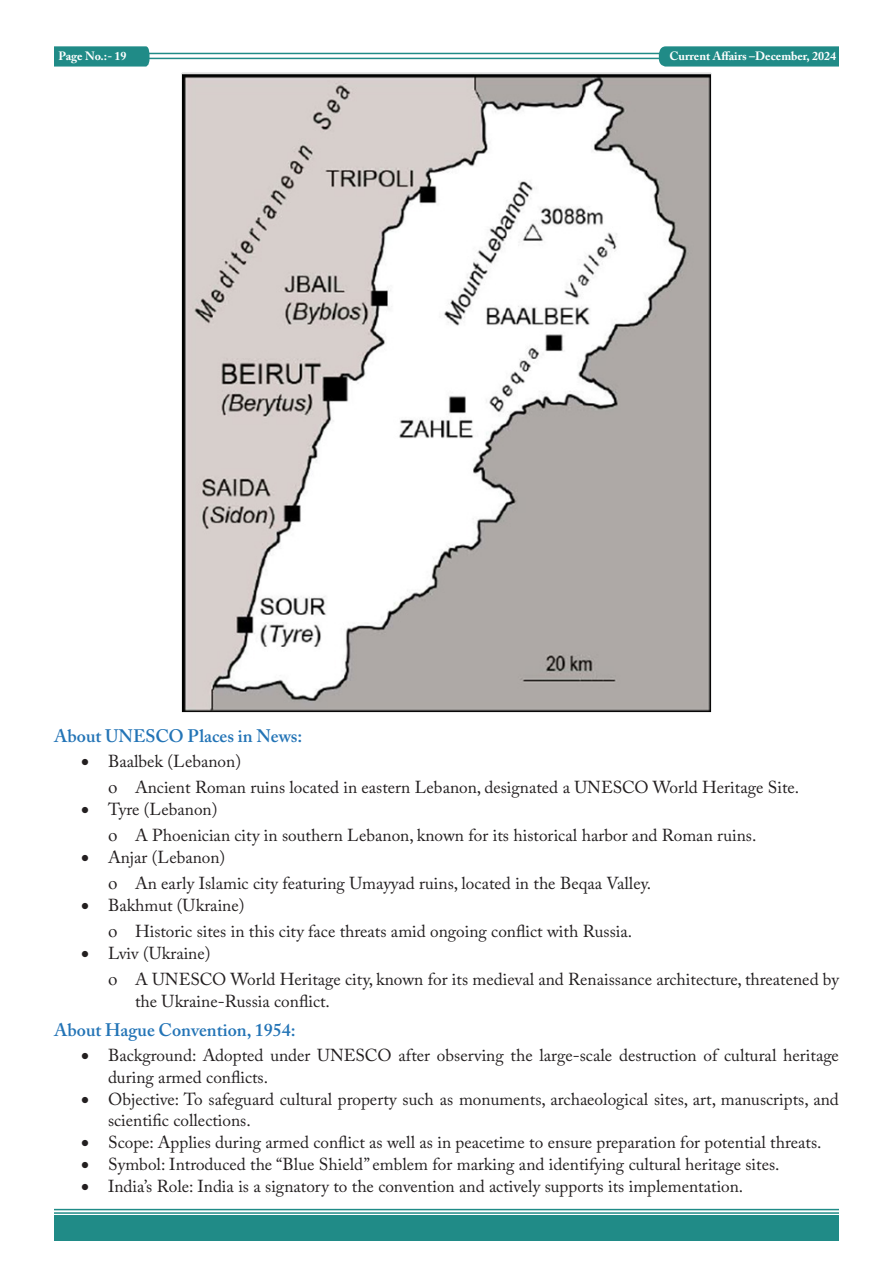
<style>
.page{position:relative;width:893px;height:1263px;background:#fff}
.page>*{position:absolute;margin:0;border:0;box-sizing:border-box;transform-origin:0 0}
.Sub_heading{font:600 18px "Adobe Caslon Pro";color:#2374b6}
.t1{font:17.25px/21.8px "Adobe Caslon Pro";color:#231f20}
.t2{font:700 12px "Adobe Caslon Pro";color:#fff}
</style>
<div class="page">
<hr style="left:148px;top:53px;width:691px;height:1px;background:#208b87">
<hr style="left:148px;top:58px;width:690px;height:1px;background:#208b87">
<svg style="left:54px;top:46px;width:96px;height:21px;background:#2a908c"></svg>
<svg style="left:659px;top:46px;width:180px;height:21px;background:#29908c"></svg>
<hr style="left:54px;top:1209px;width:785px;height:1px;background:#208b87">
<hr style="left:54px;top:1212px;width:785px;height:2px;background:#208b87">
<div style="left:54px;top:1215px;width:785px;height:26px;background:#208b87"></div>
<img style="left:182px;top:73px;width:530px;height:640px">
<p class="t2" style="left:59px;top:49px;width:70px">Page No.:- 19</p>
<p class="t2" style="left:669px;top:49px;width:168px">Current Affairs –December, 2024</p>
<p class="Sub_heading" style="left:54px;top:725px;width:250px">About UNESCO Places in News:</p>
<p class="t1" style="left:81px;top:750px;width:162px">• Baalbek (Lebanon)</p>
<p class="t1" style="left:108px;top:776px;width:693px">□ Ancient Roman ruins located in eastern Lebanon, designated a UNESCO World Heritage Site.</p>
<p class="t1" style="left:81px;top:798px;width:138px">• Tyre (Lebanon)</p>
<p class="t1" style="left:108px;top:824px;width:650px">□ A Phoenician city in southern Lebanon, known for its historical harbor and Roman ruins.</p>
<p class="t1" style="left:81px;top:846px;width:146px">• Anjar (Lebanon)</p>
<p class="t1" style="left:108px;top:872px;width:545px">□ An early Islamic city featuring Umayyad ruins, located in the Beqaa Valley.</p>
<p class="t1" style="left:81px;top:894px;width:165px">• Bakhmut (Ukraine)</p>
<p class="t1" style="left:108px;top:920px;width:526px">□ Historic sites in this city face threats amid ongoing conflict with Russia.</p>
<p class="t1" style="left:81px;top:942px;width:131px">• Lviv (Ukraine)</p>
<p class="t1" style="left:135px;top:968px;width:705px;text-indent:-27px">□ A UNESCO World Heritage city, known for its medieval and Renaissance architecture, threatened by the Ukraine-Russia conflict.</p>
<p class="Sub_heading" style="left:54px;top:1019px;width:243px">About Hague Convention, 1954:</p>
<p class="t1" style="left:108px;top:1044px;width:732px;text-indent:-27px">• Background: Adopted under UNESCO after observing the large-scale destruction of cultural heritage during armed conflicts.</p>
<p class="t1" style="left:108px;top:1088px;width:732px;text-indent:-27px">• Objective: To safeguard cultural property such as monuments, archaeological sites, art, manuscripts, and scientific collections.</p>
<p class="t1" style="left:81px;top:1131px;width:742px">• Scope: Applies during armed conflict as well as in peacetime to ensure preparation for potential threats.</p>
<p class="t1" style="left:81px;top:1153px;width:700px">• Symbol: Introduced the “Blue Shield” emblem for marking and identifying cultural heritage sites.</p>
<p class="t1" style="left:81px;top:1175px;width:664px">• India’s Role: India is a signatory to the convention and actively supports its implementation.</p>
</div>
